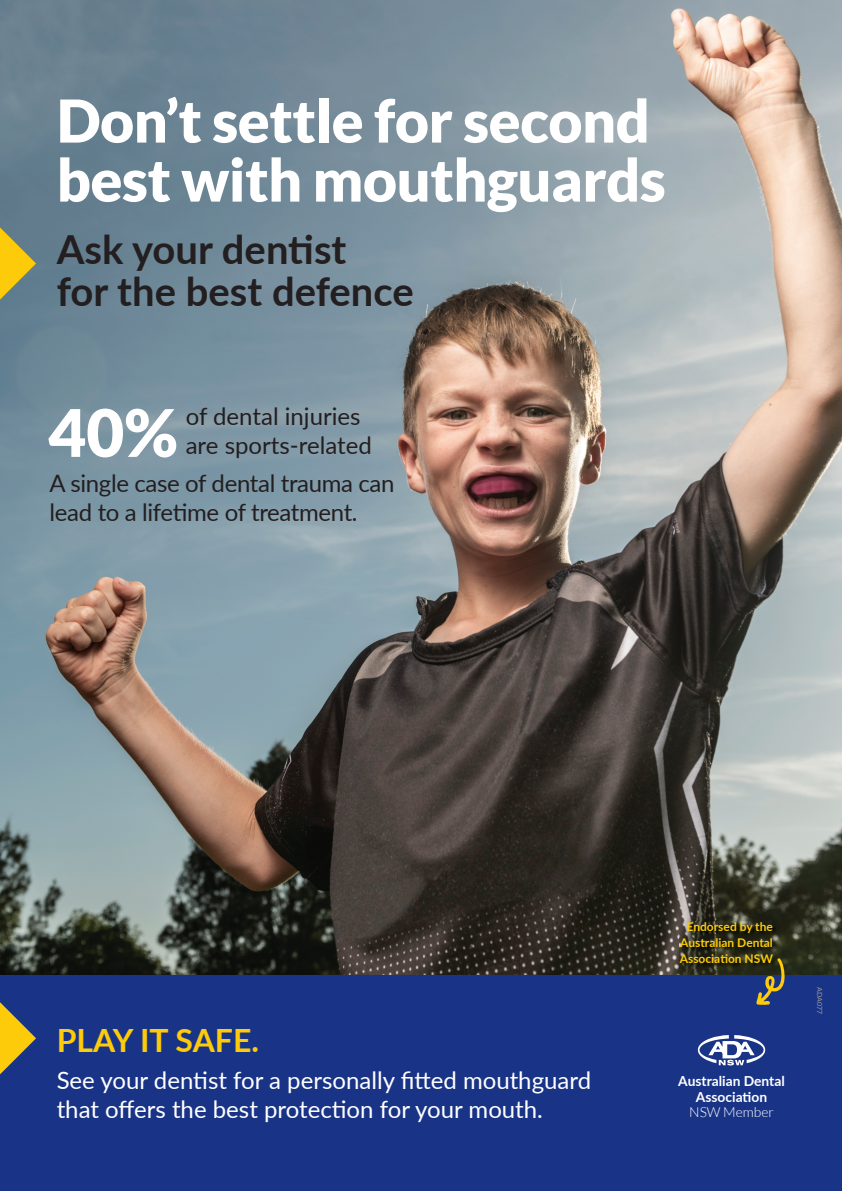
<style>
.page{position:relative;width:842px;height:1191px;background:#fff}
.page>*{position:absolute;margin:0;border:0;box-sizing:border-box;transform-origin:0 0}
.t1{font:900 65.6px "Lato";color:#fff}
.t2{font:900 59.1px/59px "Lato";letter-spacing:-.01em;color:#fff}
.t3{font:700 40px/42px "Lato";color:#231f20}
.t4{font:700 32px "Lato";color:#fdcb0a}
.t5{font:24px/29px "Lato";letter-spacing:-.015em;color:#231f20}
.t6{font:24px/29px "Lato";color:#fff}
.t7{font:700 13.8px/15.5px "Lato";color:#fff;text-align:center}
.t8{font:300 13.8px "Lato";color:#fff}
.t9{font:700 12px/16px "Lato";color:#fdcb0a;text-align:center}
.t10{font:500 7px "Lato";color:#939598}
</style>
<div class="page">
<img style="left:0;top:0;width:842px;height:975px">
<div style="left:0;top:975px;width:842px;height:216px;background:#193487"></div>
<svg style="left:0;top:227px;width:36px;height:72px;background:#aea34b"></svg>
<svg style="left:0;top:1002px;width:36px;height:72px"></svg>
<svg style="left:698px;top:1035px;width:67px;height:30px"></svg>
<img style="left:680px;top:921px;width:98px;height:47px">
<svg style="left:756px;top:958px;width:31px;height:47px"></svg>
<h2 class="t2" style="left:57px;top:90px;width:611px">Don’t settle for second best with mouthguards</h2>
<h3 class="t3" style="left:57px;top:226px;width:359px">Ask your dentist<br>for the best defence</h3>
<p class="t5" style="left:186px;top:401px;width:188px">of dental injuries are sports-related</p>
<h1 class="t1" style="left:48px;top:394px;width:131px">40%</h1>
<p class="t5" style="left:50px;top:468px;width:346px">A single case of dental trauma can lead to a lifetime of treatment.</p>
<h3 class="t4" style="left:57px;top:1016px;width:204px">PLAY IT SAFE.</h3>
<p class="t6" style="left:57px;top:1065px;width:536px">See your dentist for a personally fitted mouthguard that offers the best protection for your mouth.</p>
<p class="t9" style="left:680px;top:917px;width:95px">Endorsed by the<br>Australian Dental<br>Association NSW</p>
<p class="t7" style="left:678px;top:1072px;width:108px">Australian Dental<br>Association</p>
<p class="t8" style="left:689px;top:1105px;width:86px">NSW Member</p>
<p class="t10" style="left:825px;top:986px;width:28px;rotate:90deg">ADA077</p>
</div>
